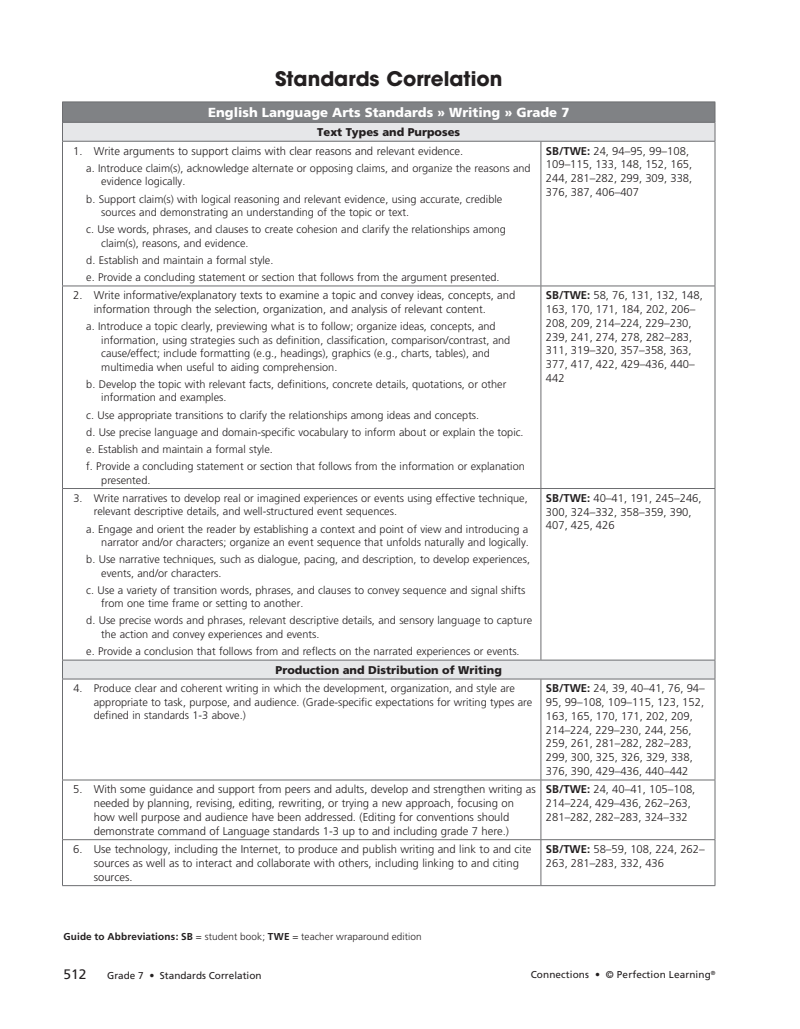
<style>
.page{position:relative;width:800px;height:1029px;background:#fff}
.page>*{position:absolute;margin:0;border:0;box-sizing:border-box;transform-origin:0 0}
.t1{font:700 20px "Avant Garde";color:#231f20}
.t2{font:13.75px "Frutiger";color:#231f20}
.t3{font:900 13.12px "Frutiger";color:#fff}
.t4{font:300 11.25px/13.8px "Frutiger";color:#231f20}
.t5{font:900 11.25px "Frutiger";color:#231f20}
.t6{font:300 11px/13.5px "Frutiger";color:#231f20}
.t7{font:300 10px "Frutiger";letter-spacing:.01em;color:#231f20}
.t8{font:10px "Frutiger";letter-spacing:.01em;color:#231f20}
.s1{font-weight:700}
</style>
<div class="page">
<div style="left:62px;top:102px;width:653px;height:20px;background:#808285"></div>
<svg style="left:63px;top:123px;width:652px;height:556px"></svg>
<hr style="left:62px;top:122px;width:479px;height:1px;background:#6c6d70">
<svg style="left:62px;top:103px;width:1px;height:38px"></svg>
<hr style="left:541px;top:122px;width:174px;height:1px;background:#6c6d70">
<svg style="left:715px;top:102px;width:1px;height:39px"></svg>
<hr style="left:62px;top:141px;width:479px;height:1px;background:#6c6d70">
<hr style="left:62px;top:142px;width:1px;height:144px;background:#6c6d70">
<hr style="left:541px;top:141px;width:174px;height:1px;background:#6c6d70">
<hr style="left:540px;top:142px;width:1px;height:144px;background:#6c6d70">
<hr style="left:715px;top:142px;width:1px;height:144px;background:#6c6d70">
<hr style="left:62px;top:286px;width:479px;height:1px;background:#6c6d70">
<hr style="left:62px;top:286px;width:1px;height:202px;background:#6c6d70">
<hr style="left:541px;top:286px;width:174px;height:1px;background:#6c6d70">
<hr style="left:540px;top:286px;width:1px;height:202px;background:#6c6d70">
<hr style="left:715px;top:286px;width:1px;height:202px;background:#6c6d70">
<hr style="left:62px;top:488px;width:479px;height:1px;background:#6c6d70">
<hr style="left:62px;top:489px;width:1px;height:171px;background:#6c6d70">
<hr style="left:541px;top:488px;width:174px;height:1px;background:#6c6d70">
<hr style="left:540px;top:489px;width:1px;height:171px;background:#6c6d70">
<hr style="left:715px;top:489px;width:1px;height:171px;background:#6c6d70">
<hr style="left:62px;top:660px;width:479px;height:1px;background:#6c6d70">
<svg style="left:62px;top:660px;width:1px;height:19px"></svg>
<hr style="left:541px;top:660px;width:174px;height:1px;background:#6c6d70">
<svg style="left:715px;top:660px;width:1px;height:19px"></svg>
<hr style="left:62px;top:679px;width:479px;height:1px;background:#6c6d70">
<hr style="left:62px;top:679px;width:1px;height:100px;background:#6c6d70">
<hr style="left:541px;top:679px;width:174px;height:1px;background:#6c6d70">
<hr style="left:540px;top:679px;width:1px;height:100px;background:#6c6d70">
<hr style="left:715px;top:679px;width:1px;height:100px;background:#6c6d70">
<hr style="left:62px;top:779px;width:479px;height:1px;background:#6c6d70">
<hr style="left:62px;top:780px;width:1px;height:59px;background:#6c6d70">
<hr style="left:541px;top:779px;width:174px;height:1px;background:#6c6d70">
<hr style="left:540px;top:780px;width:1px;height:59px;background:#6c6d70">
<hr style="left:715px;top:780px;width:1px;height:59px;background:#6c6d70">
<hr style="left:62px;top:839px;width:479px;height:1px;background:#6c6d70">
<hr style="left:62px;top:840px;width:1px;height:45px;background:#6c6d70">
<hr style="left:541px;top:839px;width:174px;height:1px;background:#6c6d70">
<hr style="left:540px;top:840px;width:1px;height:45px;background:#6c6d70">
<hr style="left:715px;top:840px;width:1px;height:45px;background:#6c6d70">
<hr style="left:62px;top:885px;width:479px;height:1px;background:#6c6d70">
<hr style="left:541px;top:885px;width:174px;height:1px;background:#6c6d70">
<hr style="left:62px;top:102px;width:479px;height:1px;background:#6c6d70">
<hr style="left:541px;top:102px;width:174px;height:1px;background:#6c6d70">
<h1 class="t1" style="left:275px;top:66px;width:229px">Standards Correlation</h1>
<p class="t3" style="left:208px;top:105px;width:363px">English Language Arts Standards » Writing » Grade 7</p>
<p class="t5" style="left:317px;top:125px;width:144px">Text Types and Purposes</p>
<p class="t4" style="left:73px;top:144px;width:392px">1. Write arguments to support claims with clear reasons and relevant evidence.</p>
<p class="t6" style="left:101px;top:161px;width:431px;text-indent:-15px">a. Introduce claim(s), acknowledge alternate or opposing claims, and organize the reasons and evidence logically.</p>
<p class="t6" style="left:101px;top:192px;width:403px;text-indent:-15px">b. Support claim(s) with logical reasoning and relevant evidence, using accurate, credible sources and demonstrating an understanding of the topic or text.</p>
<p class="t6" style="left:101px;top:223px;width:406px;text-indent:-15px">c. Use words, phrases, and clauses to create cohesion and clarify the relationships among claim(s), reasons, and evidence.</p>
<p class="t6" style="left:86px;top:252px;width:415px;line-height:17.1px">d. Establish and maintain a formal style.<br>e. Provide a concluding statement or section that follows from the argument presented.</p>
<p class="t4" style="left:546px;top:144px;width:148px"><span class="s1">SB/TWE:</span> 24, 94–95, 99–108,<br>109–115, 133, 148, 152, 165,<br>244, 281–282, 299, 309, 338,<br>376, 387, 406–407</p>
<p class="t4" style="left:94px;top:289px;width:423px;text-indent:-21px">2. Write informative/explanatory texts to examine a topic and convey ideas, concepts, and information through the selection, organization, and analysis of relevant content.</p>
<p class="t6" style="left:101px;top:320px;width:411px;text-indent:-15px">a. Introduce a topic clearly, previewing what is to follow; organize ideas, concepts, and information, using strategies such as definition, classification, comparison/contrast, and cause/effect; include formatting (e.g., headings), graphics (e.g., charts, tables), and multimedia when useful to aiding comprehension.</p>
<p class="t6" style="left:101px;top:377px;width:406px;text-indent:-15px">b. Develop the topic with relevant facts, definitions, concrete details, quotations, or other information and examples.</p>
<p class="t6" style="left:86px;top:406px;width:440px;line-height:17.1px">c. Use appropriate transitions to clarify the relationships among ideas and concepts.<br>d. Use precise language and domain-specific vocabulary to inform about or explain the topic. e. Establish and maintain a formal style.<br>f. Provide a concluding statement or section that follows from the information or explanation</p>
<p class="t6" style="left:101px;top:473px;width:51px">presented.</p>
<p class="t6" style="left:94px;top:491px;width:435px;text-indent:-20px">3. Write narratives to develop real or imagined experiences or events using effective technique, relevant descriptive details, and well-structured event sequences.</p>
<p class="t6" style="left:86px;top:522px;width:444px;text-align:right">a. Engage and orient the reader by establishing a context and point of view and introducing a narrator and/or characters; organize an event sequence that unfolds naturally and logically.</p>
<p class="t6" style="left:101px;top:553px;width:430px;text-indent:-15px">b. Use narrative techniques, such as dialogue, pacing, and description, to develop experiences, events, and/or characters.</p>
<p class="t6" style="left:101px;top:583px;width:426px;text-indent:-15px">c. Use a variety of transition words, phrases, and clauses to convey sequence and signal shifts from one time frame or setting to another.</p>
<p class="t6" style="left:101px;top:614px;width:432px;text-indent:-15px">d. Use precise words and phrases, relevant descriptive details, and sensory language to capture the action and convey experiences and events.</p>
<p class="t6" style="left:86px;top:645px;width:435px">e. Provide a conclusion that follows from and reflects on the narrated experiences or events.</p>
<p class="t4" style="left:546px;top:289px;width:158px"><span class="s1">SB/TWE:</span> 58, 76, 131, 132, 148,<br>163, 170, 171, 184, 202, 206–<br>208, 209, 214–224, 229–230,<br>239, 241, 274, 278, 282–283,<br>311, 319–320, 357–358, 363,<br>377, 417, 422, 429–436, 440–<br>442</p>
<p class="t4" style="left:546px;top:491px;width:157px"><span class="s1">SB/TWE:</span> 40–41, 191, 245–246,<br>300, 324–332, 358–359, 390,<br>407, 425, 426</p>
<p class="t5" style="left:275px;top:663px;width:228px">Production and Distribution of Writing</p>
<p class="t6" style="left:94px;top:682px;width:440px;text-indent:-20px">4. Produce clear and coherent writing in which the development, organization, and style are appropriate to task, purpose, and audience. (Grade-specific expectations for writing types are defined in standards 1-3 above.)</p>
<p class="t4" style="left:546px;top:682px;width:160px"><span class="s1">SB/TWE:</span> 24, 39, 40–41, 76, 94–<br>95, 99–108, 109–115, 123, 152,<br>163, 165, 170, 171, 202, 209,<br>214–224, 229–230, 244, 256,<br>259, 261, 281–282, 282–283,<br>299, 300, 325, 326, 329, 338,<br>376, 390, 429–436, 440–442</p>
<p class="t4" style="left:73px;top:783px;width:464px;text-align:center">5. With some guidance and support from peers and adults, develop and strengthen writing as needed by planning, revising, editing, rewriting, or trying a new approach, focusing on<br>how well purpose and audience have been addressed. (Editing for conventions should demonstrate command of Language standards 1-3 up to and including grade 7 here.)</p>
<p class="t4" style="left:546px;top:783px;width:151px"><span class="s1">SB/TWE:</span> 24, 40–41, 105–108,<br>214–224, 429–436, 262–263,<br>281–282, 282–283, 324–332</p>
<p class="t4" style="left:94px;top:842px;width:439px;text-indent:-21px">6. Use technology, including the Internet, to produce and publish writing and link to and cite sources as well as to interact and collaborate with others, including linking to and citing sources.</p>
<p class="t4" style="left:546px;top:842px;width:160px"><span class="s1">SB/TWE:</span> 58–59, 108, 224, 262–<br>263, 281–283, 332, 436</p>
<p class="t7" style="left:63px;top:931px;width:360px"><span class="s1">Guide to Abbreviations: SB</span> = student book; <span class="s1">TWE</span> = teacher wraparound edition</p>
<p class="t2" style="left:63px;top:966px;width:24px">512</p>
<p class="t8" style="left:107px;top:969px;width:156px">Grade 7 • Standards Correlation</p>
<p class="t8" style="left:531px;top:968px;width:186px">Connections • © Perfection Learning<sup>®</sup></p>
</div>
